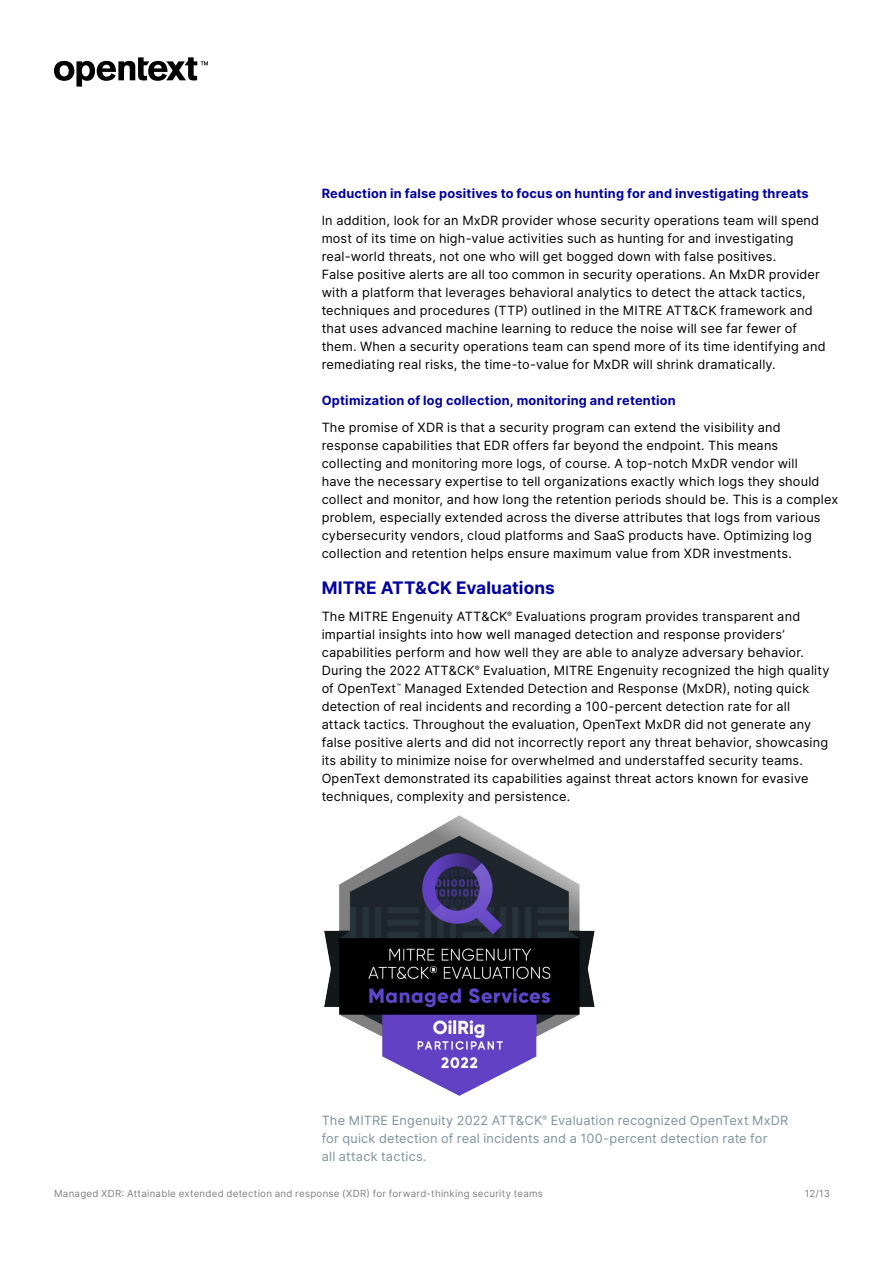
<style>
.page{position:relative;width:893px;height:1263px;background:#fff}
.page>*{position:absolute;margin:0;border:0;box-sizing:border-box;transform-origin:0 0}
.t1{font:700 17.25px "Inter";letter-spacing:.005em;color:#00009f}
.Body{font:12.75px/18px "Inter";letter-spacing:.015em;color:#000}
.t2{font:12.75px/18px "Inter";letter-spacing:.015em;color:#7e929f}
.t3{font:700 12.75px "Inter";letter-spacing:.02em;color:#00009f}
.t4{font:9.75px "Inter";letter-spacing:.025em;color:#808080}
</style>
<div class="page">
<svg style="left:54px;top:57px;width:154px;height:30px"></svg>
<img style="left:324px;top:815px;width:271px;height:281px">
<h4 class="t3" style="left:322px;top:184px;width:489px">Reduction in false positives to focus on hunting for and investigating threats</h4>
<p class="Body" style="left:322px;top:211px;width:505px">In addition, look for an MxDR provider whose security operations team will spend most of its time on high-value activities such as hunting for and investigating real-world threats, not one who will get bogged down with false positives.<br>False positive alerts are all too common in security operations. An MxDR provider with a platform that leverages behavioral analytics to detect the attack tactics, techniques and procedures (TTP) outlined in the MITRE ATT&amp;CK framework and that uses advanced machine learning to reduce the noise will see far fewer of them. When a security operations team can spend more of its time identifying and remediating real risks, the time-to-value for MxDR will shrink dramatically.</p>
<h4 class="t3" style="left:322px;top:391px;width:356px">Optimization of log collection, monitoring and retention</h4>
<p class="Body" style="left:322px;top:418px;width:518px">The promise of XDR is that a security program can extend the visibility and response capabilities that EDR offers far beyond the endpoint. This means collecting and monitoring more logs, of course. A top-notch MxDR vendor will<br>have the necessary expertise to tell organizations exactly which logs they should collect and monitor, and how long the retention periods should be. This is a complex problem, especially extended across the diverse attributes that logs from various cybersecurity vendors, cloud platforms and SaaS products have. Optimizing log collection and retention helps ensure maximum value from XDR investments.</p>
<h3 class="t1" style="left:322px;top:575px;width:235px">MITRE ATT&amp;CK Evaluations</h3>
<p class="Body" style="left:322px;top:607px;width:509px">The MITRE Engenuity ATT&amp;CK<sup>®</sup> Evaluations program provides transparent and impartial insights into how well managed detection and response providers’ capabilities perform and how well they are able to analyze adversary behavior.<br>During the 2022 ATT&amp;CK<sup>®</sup> Evaluation, MITRE Engenuity recognized the high quality of OpenText<sup>™</sup> Managed Extended Detection and Response (MxDR), noting quick detection of real incidents and recording a 100-percent detection rate for all attack tactics. Throughout the evaluation, OpenText MxDR did not generate any false positive alerts and did not incorrectly report any threat behavior, showcasing its ability to minimize noise for overwhelmed and understaffed security teams.<br>OpenText demonstrated its capabilities against threat actors known for evasive techniques, complexity and persistence.</p>
<p class="t2" style="left:322px;top:1111px;width:468px">The MITRE Engenuity 2022 ATT&amp;CK<sup>®</sup> Evaluation recognized OpenText MxDR for quick detection of real incidents and a 100-percent detection rate for<br>all attack tactics.</p>
<p class="t4" style="left:54px;top:1186px;width:490px">Managed XDR: Attainable extended detection and response (XDR) for forward-thinking security teams</p>
<p class="t4" style="left:805px;top:1186px;width:27px">12/13</p>
</div>
